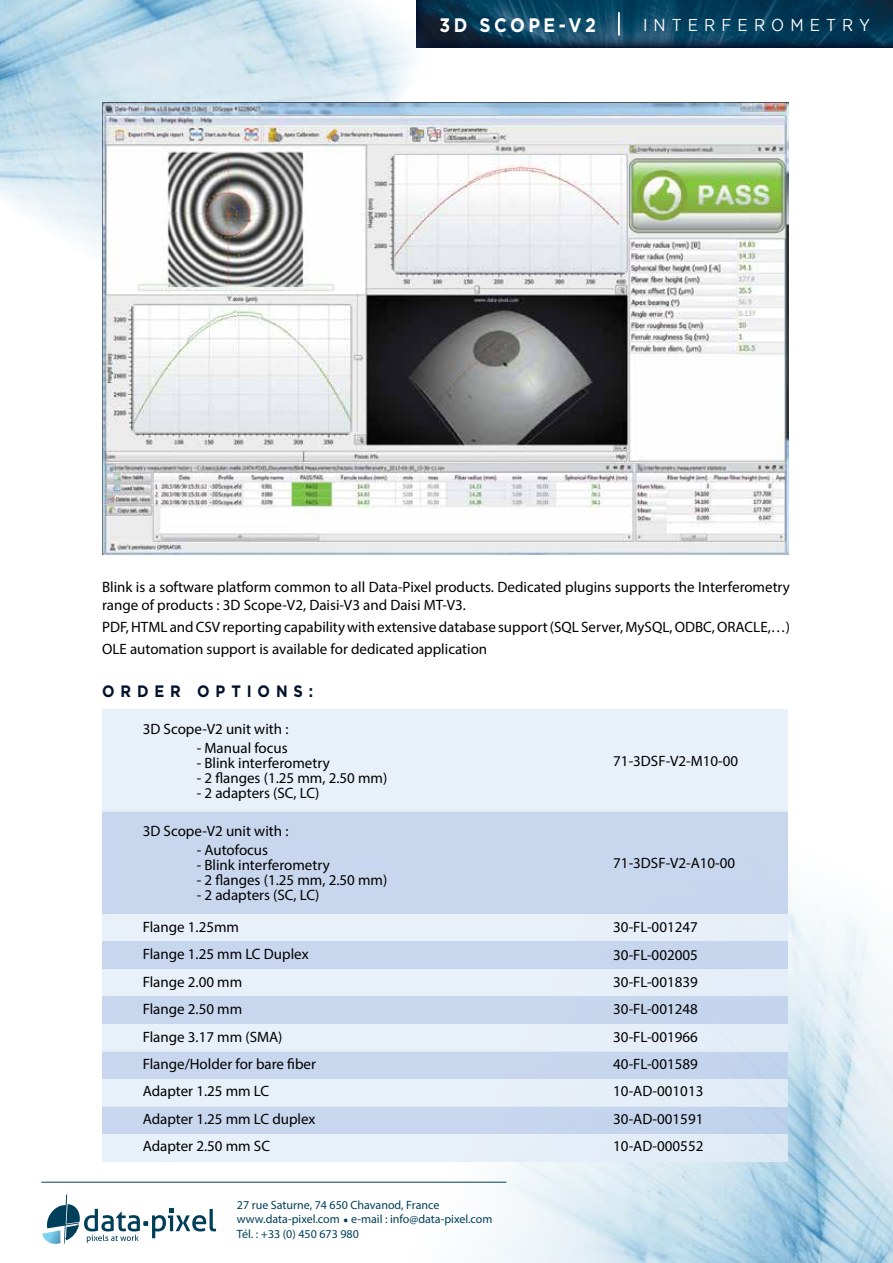
<style>
.page{position:relative;width:893px;height:1263px;background:#fff}
.page>*{position:absolute;margin:0;border:0;box-sizing:border-box;transform-origin:0 0}
.t1{font:30px "Myriad Pro";color:#003f59}
.t2{font:700 19.5px "Gotham";letter-spacing:.2em;color:#fff;scale:.89 1}
.t3{font:17.1px "Gotham";letter-spacing:.4em;color:#fff;scale:.89 1}
.t4{font:700 16.5px "Gotham";letter-spacing:.4em;color:#02112d;scale:.89 1}
.t5{font:15px/27.3px "Myriad Pro";color:#000}
.t6{font:12px/14.4px "Myriad Pro";color:#003f59}
</style>
<div class="page">
<img style="left:367px;top:760px;width:526px;height:503px">
<img style="left:446px;top:0;width:447px;height:47px">
<img style="left:0;top:0;width:446px;height:248px">
<div style="left:102px;top:996px;width:685px;height:28px;background:#c8d7ee"></div>
<div style="left:102px;top:1106px;width:685px;height:28px;background:#c8d7ee"></div>
<div style="left:102px;top:969px;width:685px;height:27px;background:#e4edf8"></div>
<div style="left:102px;top:1079px;width:685px;height:27px;background:#e4edf8"></div>
<div style="left:102px;top:1134px;width:685px;height:28px;background:#e4edf8"></div>
<div style="left:102px;top:941px;width:685px;height:28px;background:#c8d7ee"></div>
<div style="left:102px;top:1051px;width:685px;height:28px;background:#c8d7ee"></div>
<div style="left:102px;top:913px;width:685px;height:28px;background:#e4edf8"></div>
<div style="left:102px;top:1024px;width:685px;height:27px;background:#e4edf8"></div>
<div style="left:102px;top:811px;width:685px;height:102px;background:#c8d7ee"></div>
<div style="left:102px;top:709px;width:685px;height:102px;background:#e4edf8"></div>
<hr style="left:618px;top:12px;width:2px;height:24px;background:#fff">
<img style="left:102px;top:102px;width:686px;height:453px">
<hr style="left:41px;top:1182px;width:465px;height:1px;background:#003f59">
<svg style="left:42px;top:1194px;width:174px;height:50px"></svg>
<h2 class="t2" style="left:439px;top:12px;width:178px">3D SCOPE-V2</h2>
<p class="t3" style="left:643px;top:14px;width:257px">INTERFEROMETRY</p>
<p class="t5" style="left:102px;top:577px;width:689px;line-height:18px">Blink is a software platform common to all Data-Pixel products. Dedicated plugins supports the Interferometry range of products : 3D Scope-V2, Daisi-V3 and Daisi MT-V3.</p>
<p class="t5" style="left:102px;top:616px;width:689px;line-height:22.2px">PDF, HTML and CSV reporting capability with extensive database support (SQL Server, MySQL, ODBC, ORACLE,…)<br>OLE automation support is available for dedicated application</p>
<p class="t4" style="left:102px;top:680px;width:124px">ORDE R OP</p>
<p class="t4" style="left:231px;top:680px;width:94px">TIONS:</p>
<p class="t5" style="left:143px;top:715px;width:147px">3D Scope-V2 unit with :</p>
<p class="t5" style="left:197px;top:734px;width:93px">- Manual focus</p>
<p class="t5" style="left:197px;top:749px;width:135px">- Blink interferometry</p>
<p class="t5" style="left:197px;top:764px;width:192px">- 2 flanges (1.25 mm, 2.50 mm)</p>
<p class="t5" style="left:197px;top:779px;width:124px">- 2 adapters (SC, LC)</p>
<p class="t5" style="left:143px;top:817px;width:147px">3D Scope-V2 unit with :</p>
<p class="t5" style="left:197px;top:836px;width:73px">- Autofocus</p>
<p class="t5" style="left:197px;top:851px;width:135px">- Blink interferometry</p>
<p class="t5" style="left:197px;top:866px;width:192px">- 2 flanges (1.25 mm, 2.50 mm)</p>
<p class="t5" style="left:197px;top:881px;width:124px">- 2 adapters (SC, LC)</p>
<p class="t5" style="left:613px;top:747px;width:126px">71-3DSF-V2-M10-00</p>
<p class="t5" style="left:613px;top:849px;width:123px">71-3DSF-V2-A10-00</p>
<p class="t5" style="left:143px;top:913px;width:175px">Flange 1.25mm<br>Flange 1.25 mm LC Duplex<br>Flange 2.00 mm<br>Flange 2.50 mm<br>Flange 3.17 mm (SMA)<br>Flange/Holder for bare fiber<br>Adapter 1.25 mm LC<br>Adapter 1.25 mm LC duplex<br>Adapter 2.50 mm SC</p>
<p class="t6" style="left:237px;top:1197px;width:204px">27 rue Saturne, 74 650 Chavanod, France www.data-pixel.com</p>
<p class="t6" style="left:237px;top:1212px;width:257px;text-indent:114px">e-mail : info@data-pixel.com<br>Tél. : +33 (0) 450 673 980</p>
<h1 class="t1" style="left:342px;top:1193px;width:8px">.</h1>
<p class="t5" style="left:613px;top:913px;width:92px">30-FL-001247<br>30-FL-002005<br>30-FL-001839<br>30-FL-001248<br>30-FL-001966<br>40-FL-001589<br>10-AD-001013<br>30-AD-001591<br>10-AD-000552</p>
</div>
